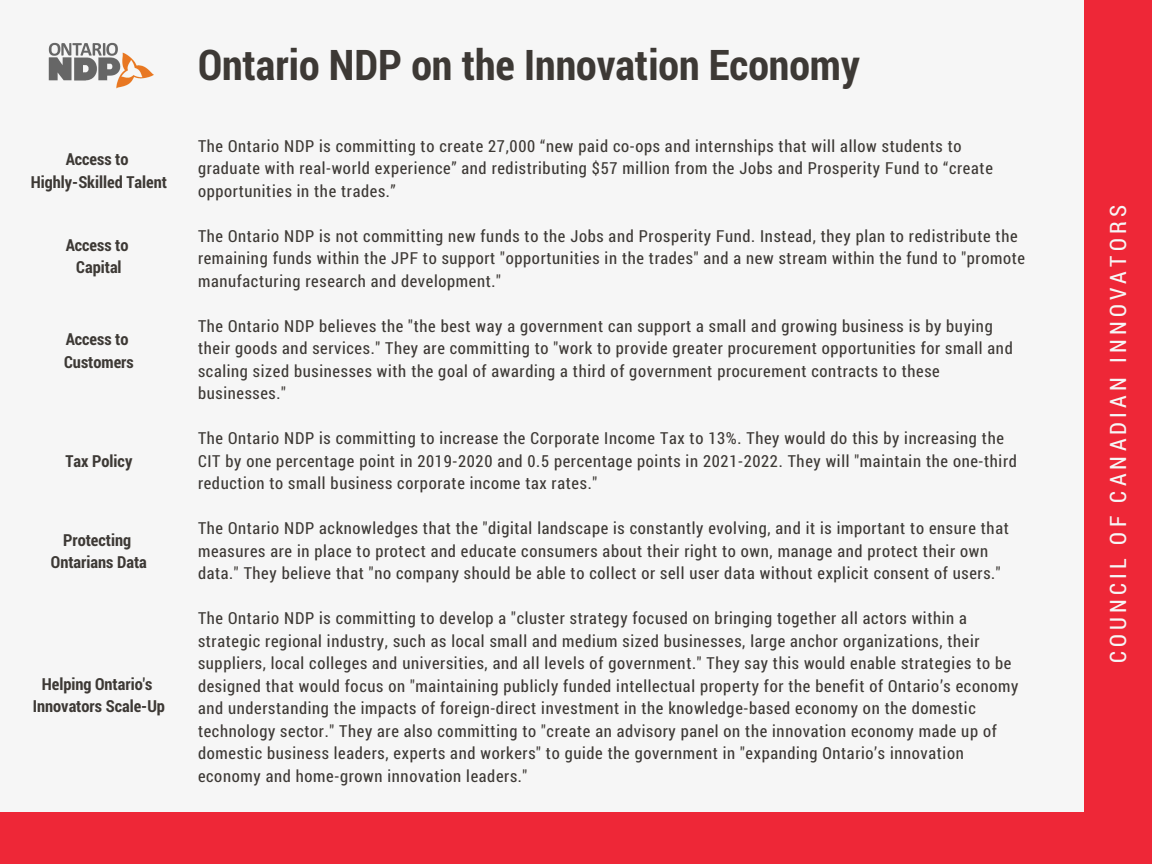
<style>
.page{position:relative;width:1152px;height:864px;background:#f6f6f6}
.page>*{position:absolute;margin:0;border:0;box-sizing:border-box;transform-origin:0 0}
.t1{font:700 42.3px "Roboto Condensed";color:#3d3935}
.t2{font:22.65px "Roboto Condensed";letter-spacing:.19em;color:#f6f6f6}
.t3{font:16.65px/22.5px "Roboto Condensed";letter-spacing:.04em;color:#3d3935}
.t4{font:700 16.65px/22.5px "Roboto Condensed";color:#3d3935;text-align:center}
</style>
<div class="page">
<div style="left:1085px;top:0;width:67px;height:864px;background:#ee2737"></div>
<img style="left:48px;top:42px;width:106px;height:47px">
<div style="left:0;top:812px;width:1123px;height:52px;background:#ee2737"></div>
<p class="t4" style="left:31px;top:148px;width:138px">Access to<br>Highly-Skilled Talent</p>
<p class="t4" style="left:66px;top:233px;width:64px">Access to<br>Capital</p>
<p class="t4" style="left:64px;top:328px;width:71px;text-align:left">Access to<br>Customers</p>
<p class="t4" style="left:66px;top:449px;width:68px">Tax Policy</p>
<p class="t4" style="left:51px;top:528px;width:97px">Protecting<br>Ontarians Data</p>
<p class="t4" style="left:33px;top:672px;width:134px">Helping Ontario's<br>Innovators Scale-Up</p>
<h1 class="t1" style="left:198px;top:36px;width:663px">Ontario NDP on the Innovation Economy</h1>
<p class="t3" style="left:198px;top:134px;width:796px">The Ontario NDP is committing to create 27,000 “new paid co-ops and internships that will allow students to graduate with real-world experience” and redistributing $57 million from the Jobs and Prosperity Fund to “create opportunities in the trades.”</p>
<p class="t3" style="left:198px;top:224px;width:829px">The Ontario NDP is not committing new funds to the Jobs and Prosperity Fund. Instead, they plan to redistribute the remaining funds within the JPF to support "opportunities in the trades" and a new stream within the fund to "promote manufacturing research and development."</p>
<p class="t3" style="left:198px;top:314px;width:816px">The Ontario NDP believes the "the best way a government can support a small and growing business is by buying their goods and services." They are committing to "work to provide greater procurement opportunities for small and scaling sized businesses with the goal of awarding a third of government procurement contracts to these businesses."</p>
<p class="t3" style="left:198px;top:427px;width:820px">The Ontario NDP is committing to increase the Corporate Income Tax to 13%. They would do this by increasing the<br>CIT by one percentage point in 2019-2020 and 0.5 percentage points in 2021-2022. They will "maintain the one-third reduction to small business corporate income tax rates."</p>
<p class="t3" style="left:198px;top:517px;width:812px">The Ontario NDP acknowledges that the "digital landscape is constantly evolving, and it is important to ensure that measures are in place to protect and educate consumers about their right to own, manage and protect their own data." They believe that "no company should be able to collect or sell user data without explicit consent of users."</p>
<p class="t3" style="left:198px;top:607px;width:822px">The Ontario NDP is committing to develop a "cluster strategy focused on bringing together all actors within a strategic regional industry, such as local small and medium sized businesses, large anchor organizations, their suppliers, local colleges and universities, and all levels of government." They say this would enable strategies to be designed that would focus on "maintaining publicly funded intellectual property for the benefit of Ontario’s economy and understanding the impacts of foreign-direct investment in the knowledge-based economy on the domestic technology sector." They are also committing to "create an advisory panel on the innovation economy made up of domestic business leaders, experts and workers" to guide the government in "expanding Ontario’s innovation economy and home-grown innovation leaders."</p>
<h2 class="t2" style="left:1102px;top:663px;width:460px;rotate:-90deg">COUNCIL OF CANADIAN INNOVATORS</h2>
</div>
